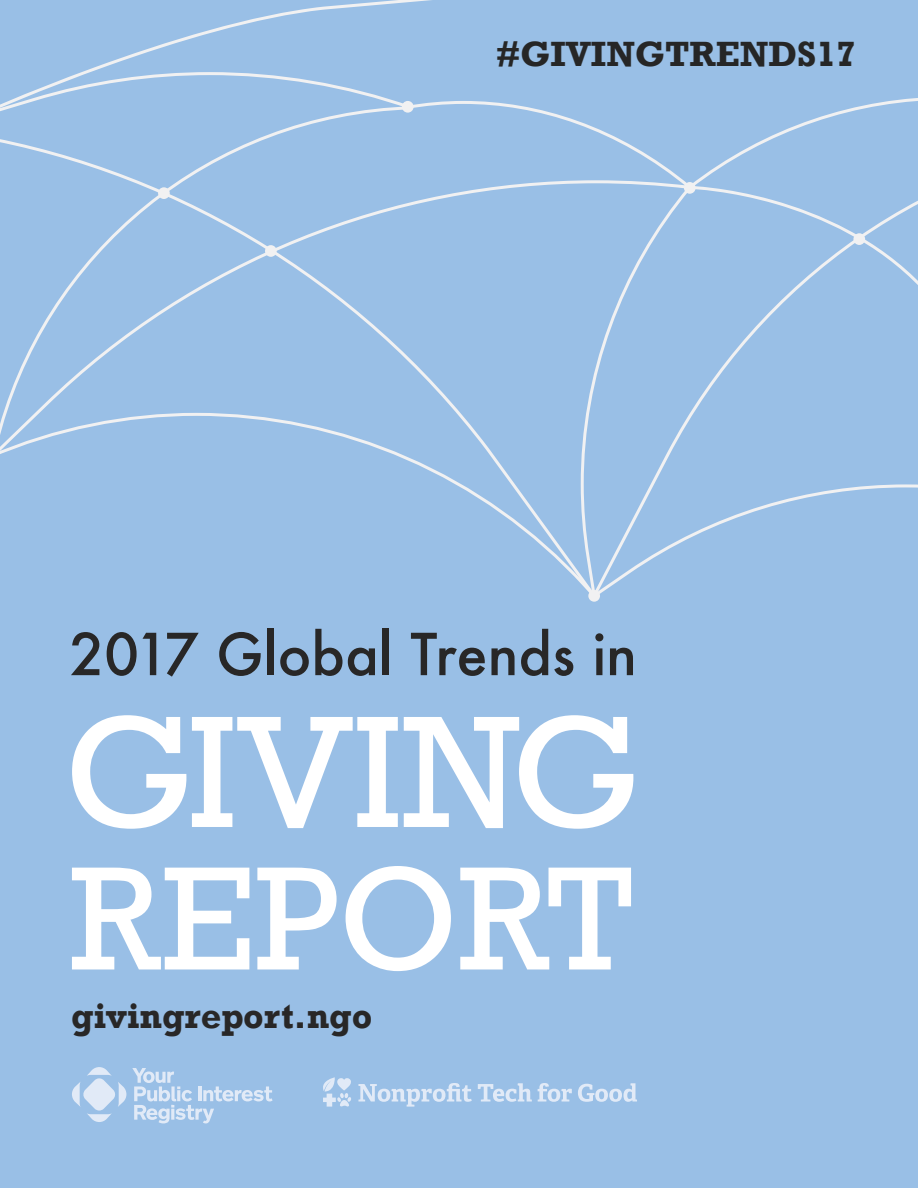
<style>
.page{position:relative;width:918px;height:1188px;background:#99bfe6}
.page>*{position:absolute;margin:0;border:0;box-sizing:border-box;transform-origin:0 0}
.t1{font:162px "Rockwell";color:#fff}
.t2{font:150px "Rockwell";color:#fff}
.t3{font:500 56.25px "Futura";color:#282727}
.t4{font:700 36px "Rockwell";color:#282727}
.t5{font:700 36px "Rockwell";color:#262626}
</style>
<div class="page">
<svg style="left:82px;top:0;width:350px;height:72px"></svg>
<svg style="left:595px;top:289px;width:323px;height:305px"></svg>
<svg style="left:588px;top:590px;width:12px;height:12px"></svg>
<svg style="left:0;top:72px;width:918px;height:217px"></svg>
<svg style="left:0;top:106px;width:411px;height:74px"></svg>
<svg style="left:400px;top:457px;width:195px;height:140px"></svg>
<svg style="left:0;top:180px;width:690px;height:277px"></svg>
<svg style="left:323px;top:1077px;width:28px;height:30px"></svg>
<svg style="left:358px;top:1083px;width:114px;height:24px"></svg>
<svg style="left:478px;top:1083px;width:54px;height:19px"></svg>
<svg style="left:538px;top:1083px;width:34px;height:19px"></svg>
<svg style="left:578px;top:1083px;width:59px;height:19px"></svg>
<svg style="left:72px;top:1067px;width:54px;height:55px"></svg>
<svg style="left:132px;top:1068px;width:141px;height:55px"></svg>
<p class="t5" style="left:496px;top:33px;width:362px">#GIVINGTRENDS17</p>
<p class="t3" style="left:70px;top:616px;width:569px">2017 Global Trends in</p>
<h1 class="t1" style="left:64px;top:679px;width:578px">GIVING</h1>
<h2 class="t2" style="left:70px;top:833px;width:564px">REPORT</h2>
<p class="t4" style="left:71px;top:994px;width:303px">givingreport.ngo</p>
</div>
